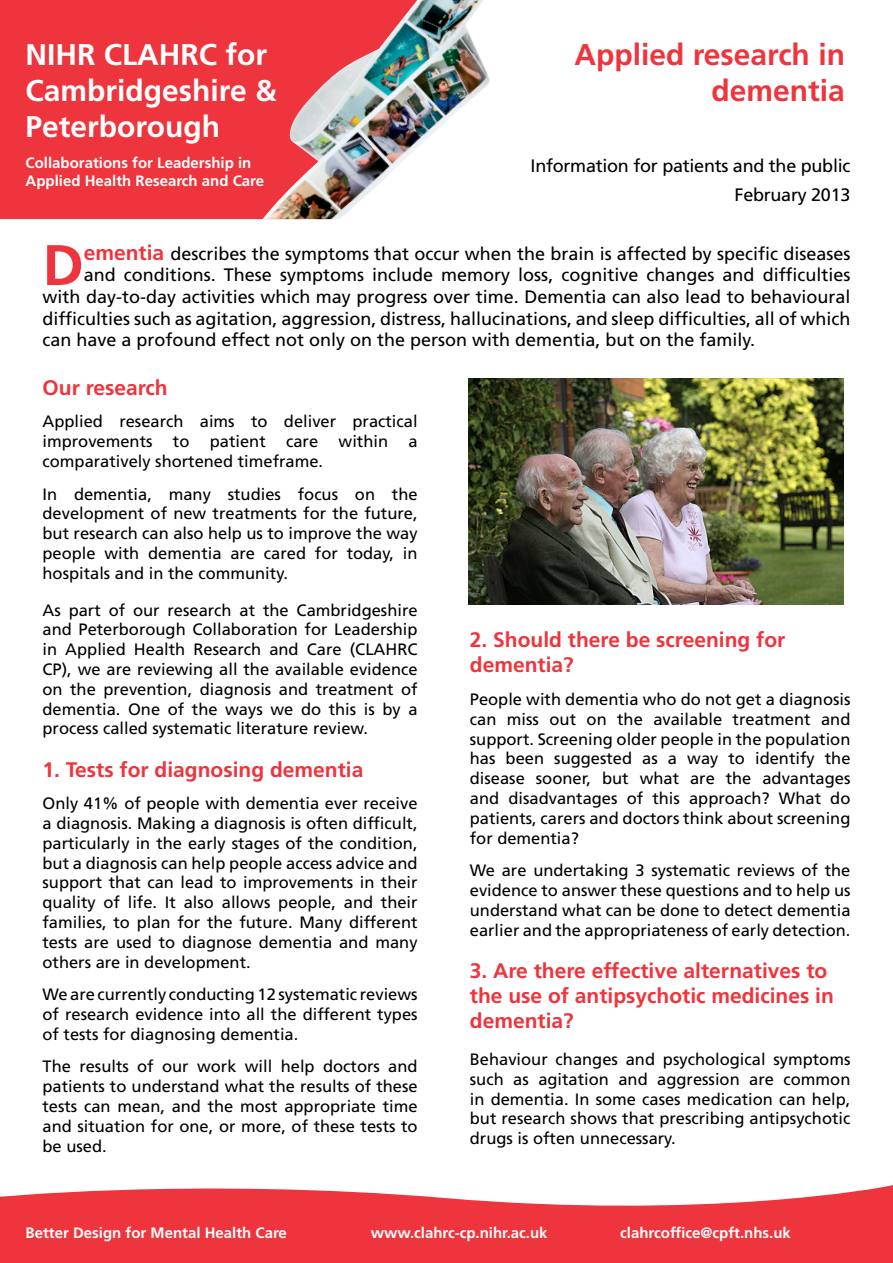
<style>
.page{position:relative;width:893px;height:1263px;background:#fff}
.page>*{position:absolute;margin:0;border:0;box-sizing:border-box;transform-origin:0 0}
.t1{font:700 57.15px "Frutiger LT Std";color:#ee343c}
.t2{font:700 30px/36px "Frutiger LT Std";color:#fff}
.t3{font:700 30px/36px "Frutiger LT Std";color:#ee343c;text-align:right}
.t4{font:700 21px/25.2px "Frutiger LT Std";color:#ee343c}
.t5{font:18px/29.2px "Frutiger LT Std";color:#000;text-align:right}
.t6{font:16.5px/19.8px "Frutiger LT Std";color:#000;text-align:justify}
.t7{font:700 15px/18px "Frutiger LT Std";color:#fff}
.s1{font-weight:700;font-size:21px;color:#ee343c}
</style>
<div class="page">
<svg style="left:0;top:1185px;width:893px;height:78px;fill:#ee343c"></svg>
<div style="left:0;top:0;width:263px;height:219px;background:#ee343c"></div>
<img style="left:263px;top:0;width:227px;height:219px">
<img style="left:468px;top:378px;width:375px;height:227px">
<h2 class="t2" style="left:26px;top:37px;width:253px">NIHR CLAHRC for<br>Cambridgeshire &amp;<br>Peterborough</h2>
<p class="t7" style="left:26px;top:154px;width:240px">Collaborations for Leadership in<br>Applied Health Research and Care</p>
<h2 class="t3" style="left:574px;top:37px;width:272px">Applied research in dementia</h2>
<p class="t5" style="left:531px;top:151px;width:321px">Information for patients and the public<br>February 2013</p>
<h1 class="t1" style="left:43px;top:232px;width:43px">D</h1>
<p class="t5" style="left:84px;top:239px;width:768px"><span class="s1">ementia</span> describes the symptoms that occur when the brain is affected by specific diseases</p>
<p class="t5" style="left:84px;top:261px;width:768px">and conditions. These symptoms include memory loss, cognitive changes and difficulties</p>
<p class="t5" style="left:43px;top:282px;width:809px">with day-to-day activities which may progress over time. Dementia can also lead to behavioural</p>
<p class="t5" style="left:43px;top:304px;width:809px">difficulties such as agitation, aggression, distress, hallucinations, and sleep difficulties, all of which</p>
<p class="t5" style="left:43px;top:325px;width:714px">can have a profound effect not only on the person with dementia, but on the family.</p>
<p class="t4" style="left:43px;top:375px;width:127px">Our research</p>
<p class="t6" style="left:43px;top:412px;width:377px">Applied research aims to deliver practical improvements to patient care within a comparatively shortened timeframe.</p>
<p class="t6" style="left:43px;top:484px;width:377px">In dementia, many studies focus on the development of new treatments for the future, but research can also help us to improve the way people with dementia are cared for today, in hospitals and in the community.</p>
<p class="t6" style="left:43px;top:600px;width:377px">As part of our research at the Cambridgeshire and Peterborough Collaboration for Leadership in Applied Health Research and Care (CLAHRC CP), we are reviewing all the available evidence on the prevention, diagnosis and treatment of dementia. One of the ways we do this is by a process called systematic literature review.</p>
<p class="t4" style="left:43px;top:757px;width:322px">1. Tests for diagnosing dementia</p>
<p class="t6" style="left:43px;top:793px;width:377px">Only 41% of people with dementia ever receive a diagnosis. Making a diagnosis is often difficult, particularly in the early stages of the condition, but a diagnosis can help people access advice and support that can lead to improvements in their quality of life. It also allows people, and their families, to plan for the future. Many different tests are used to diagnose dementia and many others are in development.</p>
<p class="t6" style="left:43px;top:984px;width:377px">We are currently conducting 12 systematic reviews of research evidence into all the different types of tests for diagnosing dementia.</p>
<p class="t6" style="left:43px;top:1057px;width:377px">The results of our work will help doctors and patients to understand what the results of these tests can mean, and the most appropriate time and situation for one, or more, of these tests to be used.</p>
<p class="t4" style="left:470px;top:627px;width:317px">2. Should there be screening for dementia?</p>
<p class="t6" style="left:470px;top:689px;width:382px">People with dementia who do not get a diagnosis can miss out on the available treatment and support. Screening older people in the population has been suggested as a way to identify the disease sooner, but what are the advantages and disadvantages of this approach? What do patients, carers and doctors think about screening for dementia?</p>
<p class="t6" style="left:470px;top:861px;width:382px">We are undertaking 3 systematic reviews of the evidence to answer these questions and to help us understand what can be done to detect dementia earlier and the appropriateness of early detection.</p>
<p class="t4" style="left:470px;top:958px;width:366px">3. Are there effective alternatives to the use of antipsychotic medicines in dementia?</p>
<p class="t6" style="left:470px;top:1049px;width:382px">Behaviour changes and psychological symptoms such as agitation and aggression are common in dementia. In some cases medication can help, but research shows that prescribing antipsychotic drugs is often unnecessary.</p>
<p class="t7" style="left:26px;top:1224px;width:263px">Better Design for Mental Health Care</p>
<p class="t7" style="left:371px;top:1224px;width:178px">www.clahrc-cp.nihr.ac.uk</p>
<p class="t7" style="left:620px;top:1224px;width:172px">clahrcoffice@cpft.nhs.uk</p>
</div>
